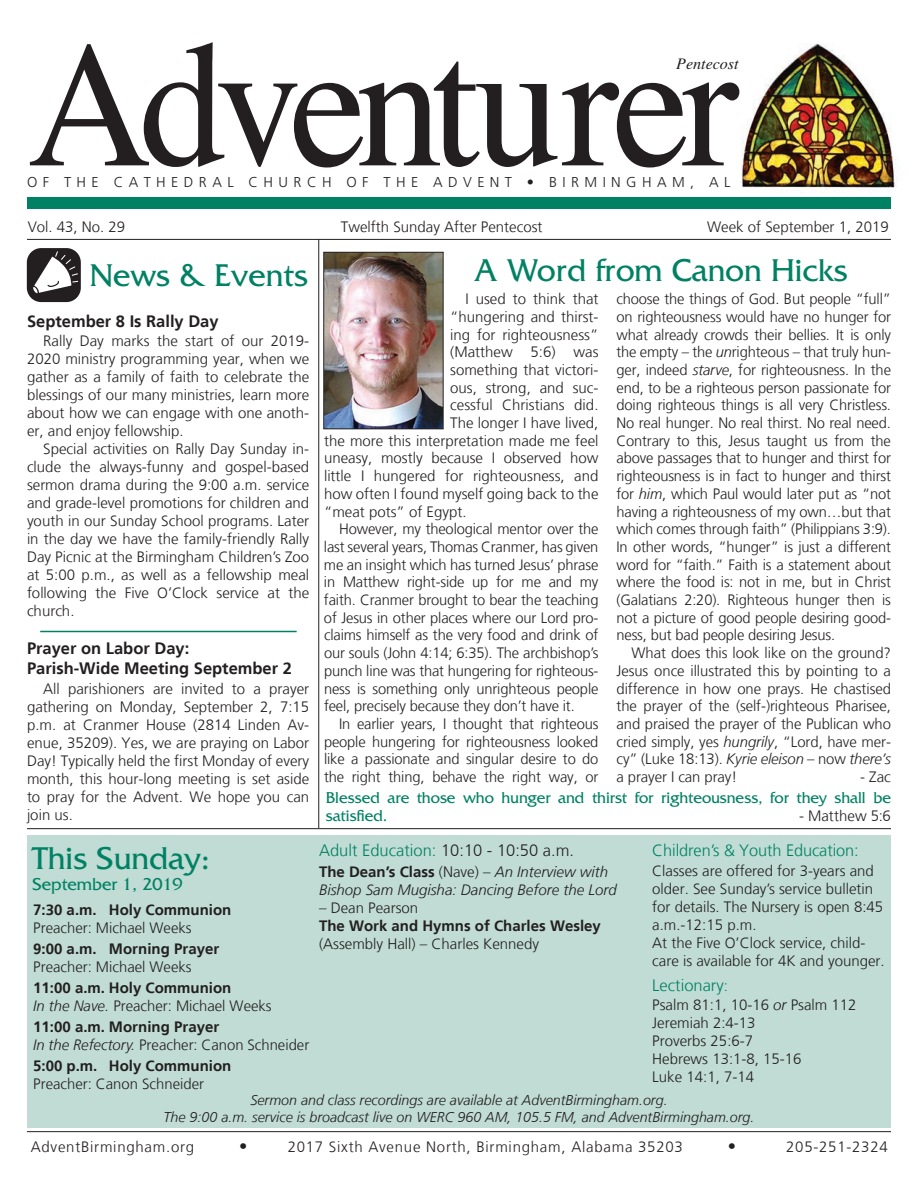
<style>
.page{position:relative;width:918px;height:1188px;background:#fff}
.page>*{position:absolute;margin:0;border:0;box-sizing:border-box;transform-origin:0 0}
.t1{font:180px "Times";letter-spacing:-.065em;color:#231f20;scale:.96 1}
.t2{font:33px "Friz Quadrata Std";color:#008164}
.t3{font:18px "Friz Quadrata Std";color:#008164}
.t4{font:16.5px/18px "Friz Quadrata Std";letter-spacing:-.005em;color:#008164}
.t5{font:300 16.5px "Frutiger";color:#008164}
.t6{font:700 16.5px/19.8px "Frutiger";color:#231f20}
.t7{font:300 16.5px "Frutiger";color:#231f20}
.t8{font:italic 16.05px "Times";color:#231f20}
.t9{font:300 15px/18px "Frutiger";color:#231f20;text-align:justify}
.t10{font:700 15px/18px "Frutiger";color:#231f20}
.t11{font:300 15px "Frutiger";letter-spacing:.05em;color:#231f20}
.t12{font:italic 300 15px/18px "Frutiger";color:#231f20}
.t13{font:300 14.4px "Frutiger";letter-spacing:.38em;color:#231f20}
.t14{font:italic 300 14.25px/16.5px "Frutiger";color:#231f20;text-align:center}
.s1{font-weight:300;font-style:italic}
.s2{font-weight:300}
.s3{font-weight:700}
.s4{font-style:italic}
.s5{color:#231f20}
.s6{font-weight:700;font-style:normal}
.s7{font-style:normal}
.s8{font-size:15px}
</style>
<div class="page">
<img style="left:741px;top:43px;width:155px;height:150px">
<div style="left:27px;top:197px;width:864px;height:12px;background:#008164"></div>
<hr style="left:27px;top:239px;width:864px;height:1px;background:#231f20">
<hr style="left:318px;top:240px;width:1px;height:588px;background:#231f20">
<hr style="left:27px;top:828px;width:864px;height:1px;background:#231f20">
<div style="left:27px;top:836px;width:864px;height:292px;background:#c0dcd4"></div>
<hr style="left:27px;top:1131px;width:864px;height:1px;background:#231f20">
<div style="left:27px;top:248px;width:54px;height:54px;background:#231f20;border-radius:14px"></div>
<svg style="left:33px;top:250px;width:46px;height:44px"></svg>
<img style="left:325px;top:254px;width:117px;height:173px">
<div style="left:323px;top:252px;width:121px;height:177px;border:1px solid #231f20"></div>
<hr style="left:40px;top:631px;width:257px;height:1px;background:#008164">
<h1 class="t1" style="left:27px;top:-63px;width:743px">Adventurer</h1>
<p class="t8" style="left:676px;top:50px;width:64px">Pentecost</p>
<p class="t13" style="left:27px;top:174px;width:705px">OF THE CATHEDRAL CHURCH OF THE ADVENT • BIRMINGHAM, AL</p>
<p class="t9" style="left:28px;top:218px;width:99px">Vol. 43, No. 29</p>
<p class="t9" style="left:341px;top:218px;width:203px">Twelfth Sunday After Pentecost</p>
<p class="t9" style="left:707px;top:218px;width:183px">Week of September 1, 2019</p>
<h2 class="t2" style="left:90px;top:257px;width:220px">News &amp; Events</h2>
<h2 class="t2" style="left:474px;top:252px;width:375px">A Word from Canon Hicks</h2>
<p class="t6" style="left:27px;top:311px;width:193px">September 8 Is Rally Day</p>
<p class="t9" style="left:27px;top:332px;width:284px;text-indent:16px">Rally Day marks the start of our 2019- 2020 ministry programming year, when we gather as a family of faith to celebrate the blessings of our many ministries, learn more about how we can engage with one anoth&shy;er, and enjoy fellowship.</p>
<p class="t9" style="left:27px;top:440px;width:284px;text-indent:16px">Special activities on Rally Day Sunday in&shy;clude the always-funny and gospel-based sermon drama during the 9:00 a.m. service and grade-level promotions for children and youth in our Sunday School programs. Later in the day we have the family-friendly Rally Day Picnic at the Birmingham Children’s Zoo at 5:00 p.m., as well as a fellowship meal following the Five O’Clock service at the church.</p>
<p class="t6" style="left:27px;top:639px;width:266px">Prayer on Labor Day:<br>Parish-Wide Meeting September 2</p>
<p class="t9" style="left:27px;top:680px;width:284px;text-indent:16px">All parishioners are invited to a prayer gathering on Monday, September 2, 7:15 p.m. at Cranmer House (2814 Linden Av&shy;enue, 35209). Yes, we are praying on Labor Day! Typically held the first Monday of every month, this hour-long meeting is set aside to pray for the Advent. We hope you can join us.</p>
<h2 class="t2" style="left:33px;top:840px;width:179px">This Sunday:</h2>
<p class="t3" style="left:33px;top:874px;width:152px">September 1, 2019</p>
<p class="t10" style="left:33px;top:901px;width:200px">7:30 a.m. Holy Communion</p>
<p class="t9" style="left:33px;top:919px;width:160px">Preacher: Michael Weeks</p>
<p class="t10" style="left:33px;top:940px;width:187px">9:00 a.m. Morning Prayer</p>
<p class="t9" style="left:33px;top:958px;width:160px">Preacher: Michael Weeks</p>
<p class="t10" style="left:33px;top:979px;width:240px">11:00 a.m. Holy Communion<br><span class="s1">In the Nave.</span> <span class="s2">Preacher: Michael Weeks</span></p>
<p class="t9" style="left:33px;top:1018px;width:278px"><span class="s3">11:00 a.m. Morning Prayer<br></span><span class="s4">In the Refectory.</span> Preacher: Canon Schneider</p>
<p class="t10" style="left:33px;top:1057px;width:200px">5:00 p.m. Holy Communion</p>
<p class="t9" style="left:33px;top:1075px;width:172px">Preacher: Canon Schneider</p>
<p class="t9" style="left:465px;top:290px;width:135px">I used to think that</p>
<p class="t9" style="left:450px;top:308px;width:150px">“hungering and thirst-</p>
<p class="t9" style="left:450px;top:326px;width:150px">ing for righteousness”</p>
<p class="t9" style="left:450px;top:343px;width:150px">(Matthew 5:6) was</p>
<p class="t9" style="left:450px;top:361px;width:150px">something that victori-</p>
<p class="t9" style="left:450px;top:379px;width:150px">ous, strong, and suc-</p>
<p class="t9" style="left:450px;top:396px;width:150px">cessful Christians did.</p>
<p class="t9" style="left:450px;top:414px;width:150px">The longer I have lived,</p>
<p class="t9" style="left:324px;top:432px;width:276px">the more this interpretation made me feel</p>
<p class="t9" style="left:324px;top:450px;width:276px">uneasy, mostly because I observed how</p>
<p class="t9" style="left:324px;top:467px;width:276px">little I hungered for righteousness, and</p>
<p class="t9" style="left:324px;top:485px;width:276px">how often I found myself going back to the</p>
<p class="t9" style="left:324px;top:503px;width:144px">“meat pots” of Egypt.</p>
<p class="t9" style="left:339px;top:520px;width:261px">However, my theological mentor over the</p>
<p class="t9" style="left:324px;top:538px;width:276px">last several years, Thomas Cranmer, has given</p>
<p class="t9" style="left:324px;top:556px;width:276px">me an insight which has turned Jesus’ phrase</p>
<p class="t9" style="left:324px;top:573px;width:276px">in Matthew right-side up for me and my</p>
<p class="t9" style="left:324px;top:591px;width:276px">faith. Cranmer brought to bear the teaching</p>
<p class="t9" style="left:324px;top:609px;width:276px">of Jesus in other places where our Lord pro-</p>
<p class="t9" style="left:324px;top:627px;width:276px">claims himself as the very food and drink of</p>
<p class="t9" style="left:324px;top:644px;width:276px">our souls (John 4:14; 6:35). The archbishop’s</p>
<p class="t9" style="left:324px;top:662px;width:276px">punch line was that hungering for righteous-</p>
<p class="t9" style="left:324px;top:680px;width:276px">ness is something only unrighteous people</p>
<p class="t9" style="left:324px;top:697px;width:252px">feel, precisely because they don’t have it.</p>
<p class="t9" style="left:339px;top:715px;width:261px">In earlier years, I thought that righteous</p>
<p class="t9" style="left:324px;top:733px;width:276px">people hungering for righteousness looked</p>
<p class="t9" style="left:324px;top:750px;width:276px">like a passionate and singular desire to do</p>
<p class="t9" style="left:324px;top:768px;width:276px">the right thing, behave the right way, or</p>
<p class="t9" style="left:616px;top:290px;width:276px">choose the things of God. But people “full” on righteousness would have no hunger for what already crowds their bellies. It is only the empty – the <span class="s4">un</span>righteous – that truly hun&shy;ger, indeed <span class="s4">starve</span>, for righteousness. In the end, to be a righteous person passionate for doing righteous things is all very Christless.<br>No real hunger. No real thirst. No real need.<br>Contrary to this, Jesus taught us from the above passages that to hunger and thirst for righteousness is in fact to hunger and thirst for <span class="s4">him</span>, which Paul would later put as “not having a righteousness of my own…but that which comes through faith” (Philippians 3:9).<br>In other words, “hunger” is just a different word for “faith.” Faith is a statement about where the food is: not in me, but in Christ (Galatians 2:20). Righteous hunger then is not a picture of good people desiring good&shy;ness, but bad people desiring Jesus.</p>
<p class="t9" style="left:617px;top:644px;width:276px;text-indent:15px">What does this look like on the ground?<br>Jesus once illustrated this by pointing to a difference in how one prays. He chastised the prayer of the (self-)righteous Pharisee, and praised the prayer of the Publican who cried simply, yes <span class="s4">hungrily</span>, “Lord, have mer&shy;cy” (Luke 18:13). <span class="s4">Kyrie eleison</span> – now <span class="s4">there’s </span>a prayer I can pray!</p>
<p class="t9" style="left:860px;top:768px;width:32px">- Zac</p>
<p class="t4" style="left:326px;top:789px;width:567px">Blessed are those who hunger and thirst for righteousness, for they shall be satisfied.</p>
<p class="t9" style="left:799px;top:807px;width:93px">- Matthew 5:6</p>
<p class="t5" style="left:319px;top:841px;width:256px">Adult Education: <span class="s5">10:10 - 10:50 a.m.</span></p>
<p class="t12" style="left:319px;top:863px;width:299px"><span class="s6">The Dean’s Class</span> <span class="s7">(Nave) –</span> An Interview with<br>Bishop Sam Mugisha: Dancing Before the Lord</p>
<p class="t9" style="left:319px;top:899px;width:101px">– Dean Pearson</p>
<p class="t10" style="left:319px;top:917px;width:283px">The Work and Hymns of Charles Wesley</p>
<p class="t9" style="left:319px;top:935px;width:222px">(Assembly Hall) – Charles Kennedy</p>
<p class="t5" style="left:652px;top:841px;width:208px">Children’s &amp; Youth Education:</p>
<p class="t9" style="left:652px;top:862px;width:234px;text-align:left">Classes are offered for 3-years and older. See Sunday’s service bulletin for details. The Nursery is open 8:45 a.m.-12:15 p.m.<br>At the Five O’Clock service, child&shy;care is available for 4K and younger.</p>
<p class="t5" style="left:652px;top:976px;width:77px">Lectionary<span class="s8">:</span></p>
<p class="t9" style="left:652px;top:997px;width:206px;text-align:left">Psalm 81:1, 10-16 <span class="s4">or</span> Psalm 112<br>Jeremiah 2:4-13<br>Proverbs 25:6-7<br>Hebrews 13:1-8, 15-16<br>Luke 14:1, 7-14</p>
<p class="t14" style="left:164px;top:1092px;width:592px">Sermon and class recordings are available at AdventBirmingham.org.<br>The 9:00 a.m. service is broadcast live on WERC 960 AM, 105.5 FM, and AdventBirmingham.org.</p>
<p class="t11" style="left:31px;top:1139px;width:165px">AdventBirmingham.org</p>
<p class="t7" style="left:239px;top:1137px;width:10px">•</p>
<p class="t11" style="left:288px;top:1139px;width:397px">2017 Sixth Avenue North, Birmingham, Alabama 35203</p>
<p class="t7" style="left:728px;top:1137px;width:10px">•</p>
<p class="t11" style="left:786px;top:1139px;width:103px">205-251-2324</p>
</div>
